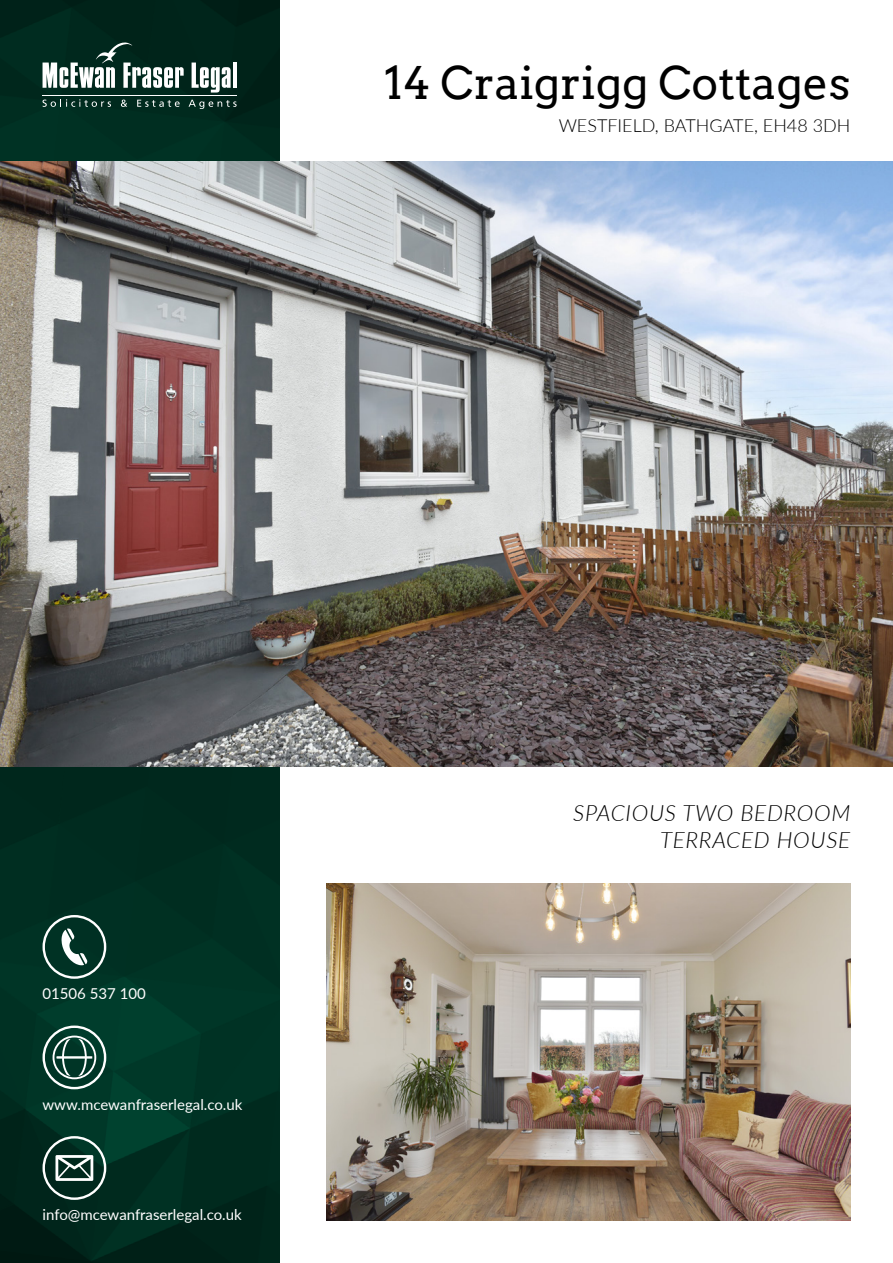
<style>
.page{position:relative;width:893px;height:1263px;background:#fff}
.page>*{position:absolute;margin:0;border:0;box-sizing:border-box;transform-origin:0 0}
.t1{font:45px "Arvo";color:#000}
.t2{font:italic 300 22.5px/27px "Lato";letter-spacing:.03em;color:#000;text-align:right}
.t3{font:300 18px "Lato";color:#000}
.t4{font:15px "Lato";color:#fff}
</style>
<div class="page">
<img style="left:0;top:0;width:279px;height:1263px">
<img style="left:0;top:162px;width:893px;height:605px">
<svg style="left:43px;top:43px;width:141px;height:45px"></svg>
<svg style="left:192px;top:63px;width:39px;height:30px"></svg>
<hr style="left:233px;top:63px;width:4px;height:25px;background:#fff">
<hr style="left:43px;top:95px;width:194px;height:1px;background:#fff">
<svg style="left:43px;top:99px;width:68px;height:8px"></svg>
<svg style="left:121px;top:100px;width:6px;height:7px"></svg>
<svg style="left:137px;top:100px;width:43px;height:7px"></svg>
<svg style="left:189px;top:100px;width:48px;height:9px"></svg>
<img style="left:326px;top:883px;width:524px;height:337px">
<svg style="left:43px;top:915px;width:63px;height:64px;background:#335a4f"></svg>
<svg style="left:43px;top:1025px;width:63px;height:64px;background:#3a6559"></svg>
<svg style="left:43px;top:1136px;width:63px;height:64px;background:#3a5b52"></svg>
<h1 class="t1" style="left:384px;top:55px;width:468px">14 Craigrigg Cottages</h1>
<p class="t3" style="left:559px;top:113px;width:293px">WESTFIELD, BATHGATE, EH48 3DH</p>
<p class="t4" style="left:43px;top:983px;width:105px">01506 537 100</p>
<p class="t4" style="left:43px;top:1094px;width:201px">www.mcewanfraserlegal.co.uk</p>
<p class="t4" style="left:43px;top:1204px;width:201px">info@mcewanfraserlegal.co.uk</p>
<h2 class="t2" style="left:573px;top:798px;width:279px">SPACIOUS TWO BEDROOM<br>TERRACED HOUSE</h2>
</div>
